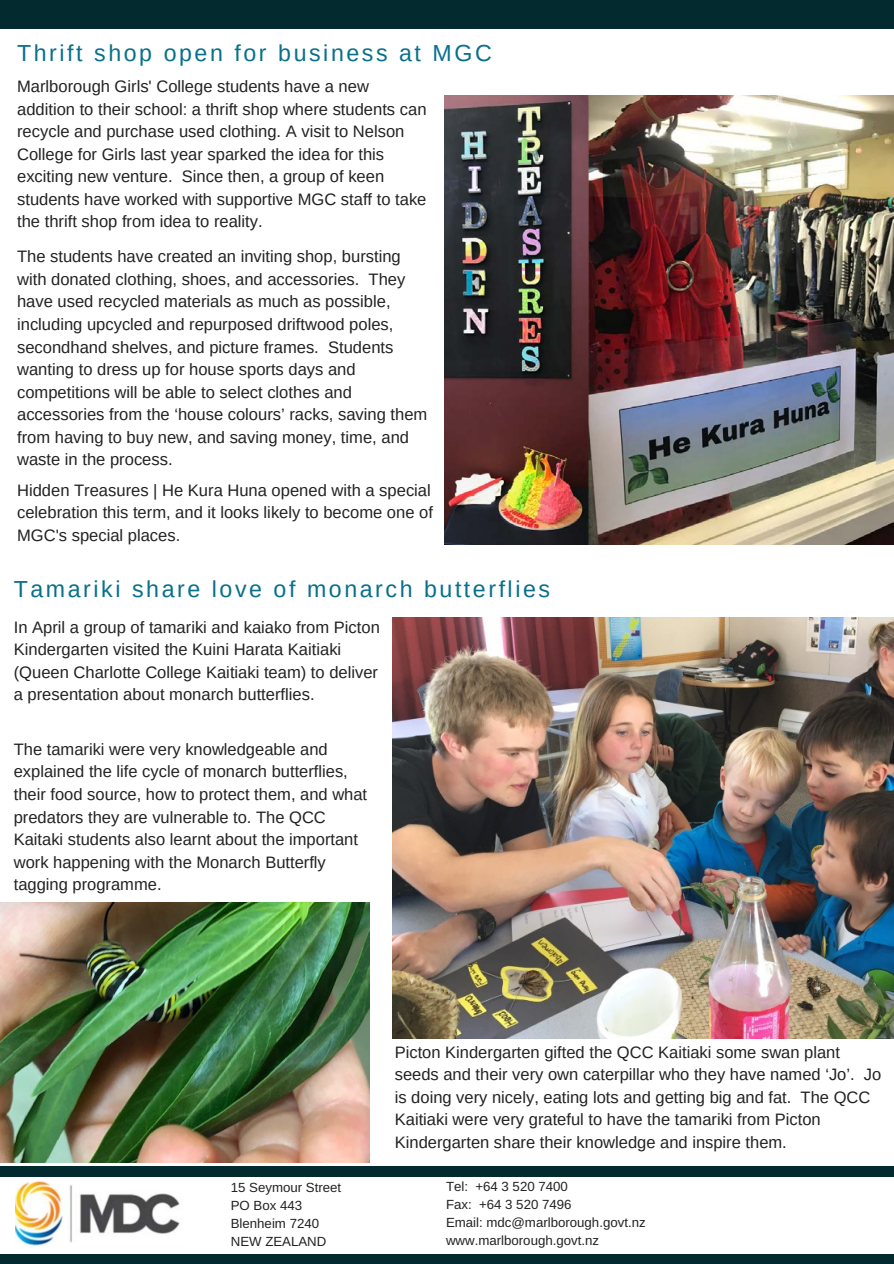
<style>
.page{position:relative;width:894px;height:1264px;background:#fff}
.page>*{position:absolute;margin:0;border:0;box-sizing:border-box;transform-origin:0 0}
.t1{font:23.25px "Arimo";letter-spacing:.11em;color:#08708a}
.t2{font:16.5px/22.5px "Arimo";color:#222}
.t3{font:13.2px "Arimo";color:#222}
</style>
<div class="page">
<div style="left:0;top:0;width:893px;height:29px;background:#032b2f"></div>
<div style="left:0;top:1166px;width:893px;height:10px;background:#032b2f"></div>
<div style="left:0;top:1254px;width:893px;height:9px;background:#032b2f"></div>
<img style="left:444px;top:95px;width:449px;height:449px">
<img style="left:0;top:902px;width:369px;height:260px">
<img style="left:392px;top:617px;width:501px;height:421px">
<img style="left:15px;top:1181px;width:165px;height:65px">
<h3 class="t1" style="left:17px;top:40px;width:476px">Thrift shop open for business at MGC</h3>
<p class="t2" style="left:17px;top:75px;width:411px">Marlborough Girls' College students have a new addition to their school: a thrift shop where students can recycle and purchase used clothing. A visit to Nelson College for Girls last year sparked the idea for this exciting new venture. Since then, a group of keen students have worked with supportive MGC staff to take the thrift shop from idea to reality.</p>
<p class="t2" style="left:17px;top:245px;width:411px">The students have created an inviting shop, bursting with donated clothing, shoes, and accessories. They have used recycled materials as much as possible, including upcycled and repurposed driftwood poles, secondhand shelves, and picture frames. Students wanting to dress up for house sports days and competitions will be able to select clothes and accessories from the ‘house colours’ racks, saving them from having to buy new, and saving money, time, and waste in the process.</p>
<p class="t2" style="left:17px;top:478px;width:417px">Hidden Treasures | He Kura Huna opened with a special celebration this term, and it looks likely to become one of<br>MGC's special places.</p>
<h3 class="t1" style="left:14px;top:576px;width:537px">Tamariki share love of monarch butterflies</h3>
<p class="t2" style="left:14px;top:616px;width:367px">In April a group of tamariki and kaiako from Picton Kindergarten visited the Kuini Harata Kaitiaki (Queen Charlotte College Kaitiaki team) to deliver a presentation about monarch butterflies.</p>
<p class="t2" style="left:14px;top:738px;width:355px">The tamariki were very knowledgeable and explained the life cycle of monarch butterflies, their food source, how to protect them, and what predators they are vulnerable to. The QCC Kaitaki students also learnt about the important work happening with the Monarch Butterfly tagging programme.</p>
<p class="t2" style="left:394px;top:1040px;width:488px">Picton Kindergarten gifted the QCC Kaitiaki some swan plant seeds and their very own caterpillar who they have named ‘Jo’. Jo is doing very nicely, eating lots and getting big and fat. The QCC Kaitiaki were very grateful to have the tamariki from Picton Kindergarten share their knowledge and inspire them.</p>
<p class="t3" style="left:231px;top:1179px;width:112px">15 Seymour Street</p>
<p class="t3" style="left:446px;top:1179px;width:123px">Tel: +64 3 520 7400</p>
<p class="t3" style="left:231px;top:1197px;width:73px">PO Box 443</p>
<p class="t3" style="left:446px;top:1197px;width:127px">Fax: +64 3 520 7496</p>
<p class="t3" style="left:231px;top:1215px;width:90px">Blenheim 7240</p>
<p class="t3" style="left:446px;top:1215px;width:201px">Email: mdc@marlborough.govt.nz</p>
<p class="t3" style="left:231px;top:1233px;width:97px">NEW ZEALAND</p>
<p class="t3" style="left:446px;top:1233px;width:154px">www.marlborough.govt.nz</p>
</div>
